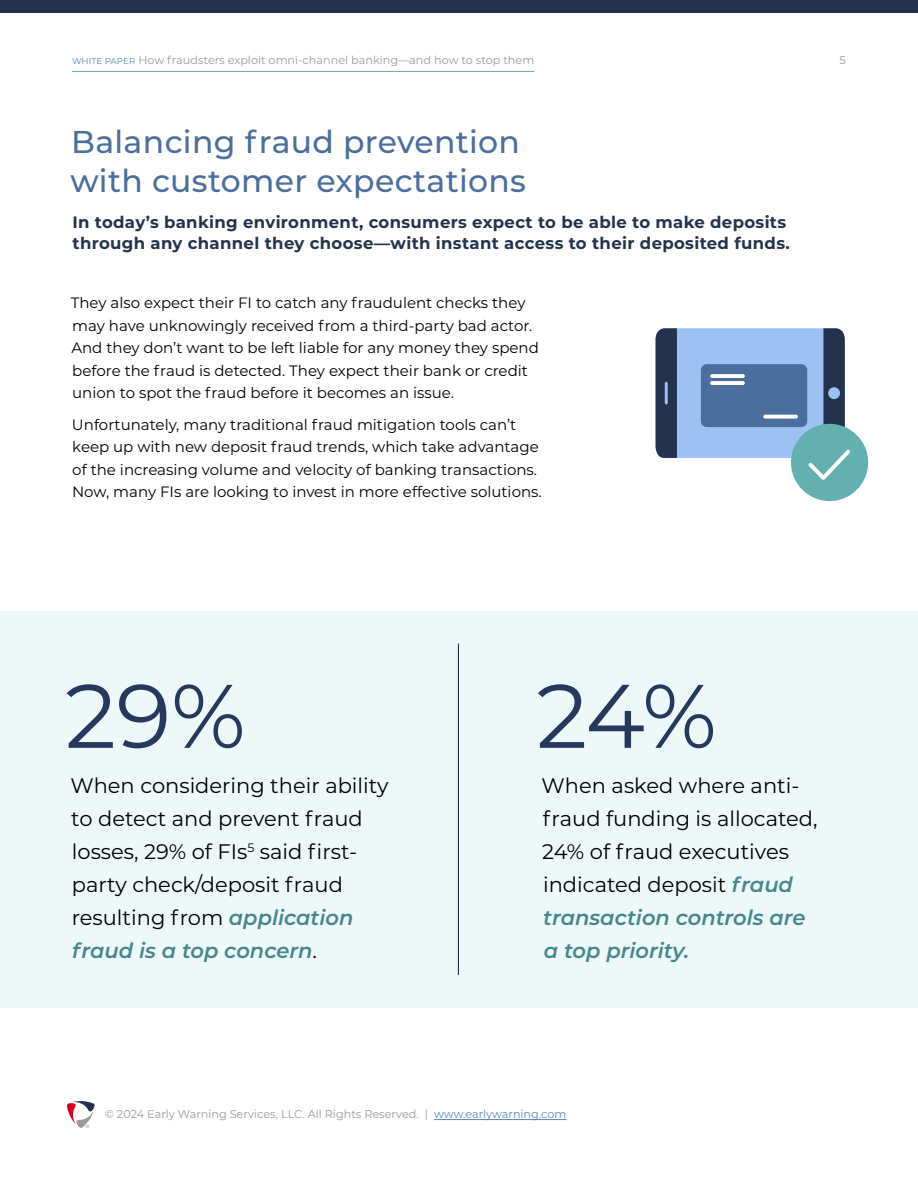
<style>
.page{position:relative;width:918px;height:1188px;background:#fff}
.page>*{position:absolute;margin:0;border:0;box-sizing:border-box;transform-origin:0 0}
.t1{font:90px "Montserrat";color:#26385c}
.t2{font:500 31.5px/39px "Montserrat";letter-spacing:.01em;color:#4c6e9e}
.t3{font:21px/33px "Montserrat";color:#000}
.t4{font:700 16.5px/21px "Montserrat";letter-spacing:.02em;color:#24334d}
.t5{font:15px/22.5px "Montserrat";color:#000}
.t6{font:11.25px "Montserrat";color:#999b9e}
.s1{font-size:8.7px;color:#5c85bf}
.s2{font-weight:600;font-style:italic;color:#45878b}
.s3{color:#5c85bf}
</style>
<div class="page">
<div style="left:0;top:611px;width:918px;height:396px;background:#eef8f8"></div>
<hr style="left:458px;top:644px;width:1px;height:331px;background:#24334d">
<div style="left:791px;top:424px;width:77px;height:77px;background:#64afaf;border-radius:50%"></div>
<svg style="left:656px;top:328px;width:194px;height:152px"></svg>
<div style="left:0;top:0;width:918px;height:14px;background:#24334d"></div>
<hr style="left:434px;top:1119px;width:132px;height:1px;background:#5c85bf">
<svg style="left:67px;top:1101px;width:28px;height:27px"></svg>
<hr style="left:72px;top:71px;width:462px;height:1px;background:#64afaf">
<p class="t6" style="left:72px;top:52px;width:464px"><span class="s1">WHITE PAPER</span> How fraudsters exploit omni-channel banking—and how to stop them</p>
<p class="t6" style="left:840px;top:52px;width:8px">5</p>
<h2 class="t2" style="left:70px;top:121px;width:457px">Balancing fraud prevention with customer expectations</h2>
<p class="t4" style="left:72px;top:211px;width:719px">In today’s banking environment, consumers expect to be able to make deposits through any channel they choose—with instant access to their deposited funds.</p>
<p class="t5" style="left:71px;top:291px;width:470px">They also expect their FI to catch any fraudulent checks they may have unknowingly received from a third-party bad actor.<br>And they don’t want to be left liable for any money they spend before the fraud is detected. They expect their bank or credit union to spot the fraud before it becomes an issue.</p>
<p class="t5" style="left:72px;top:413px;width:471px">Unfortunately, many traditional fraud mitigation tools can’t keep up with new deposit fraud trends, which take advantage of the increasing volume and velocity of banking transactions.<br>Now, many FIs are looking to invest in more effective solutions.</p>
<h1 class="t1" style="left:65px;top:654px;width:182px">29%</h1>
<h3 class="t3" style="left:70px;top:768px;width:320px">When considering their ability to detect and prevent fraud losses, 29% of FIs<sup>5</sup> said first&shy;party check/deposit fraud resulting from <span class="s2">application fraud is a top concern</span>.</h3>
<h1 class="t1" style="left:536px;top:654px;width:182px">24%</h1>
<h3 class="t3" style="left:542px;top:768px;width:278px">When asked where anti&shy;fraud funding is allocated,<br>24% of fraud executives indicated deposit <span class="s2">fraud transaction controls are a top priority.</span></h3>
<p class="t6" style="left:105px;top:1107px;width:463px">© 2024 Early Warning Services, LLC. All Rights Reserved. | <span class="s3">www.earlywarning.com</span></p>
</div>
